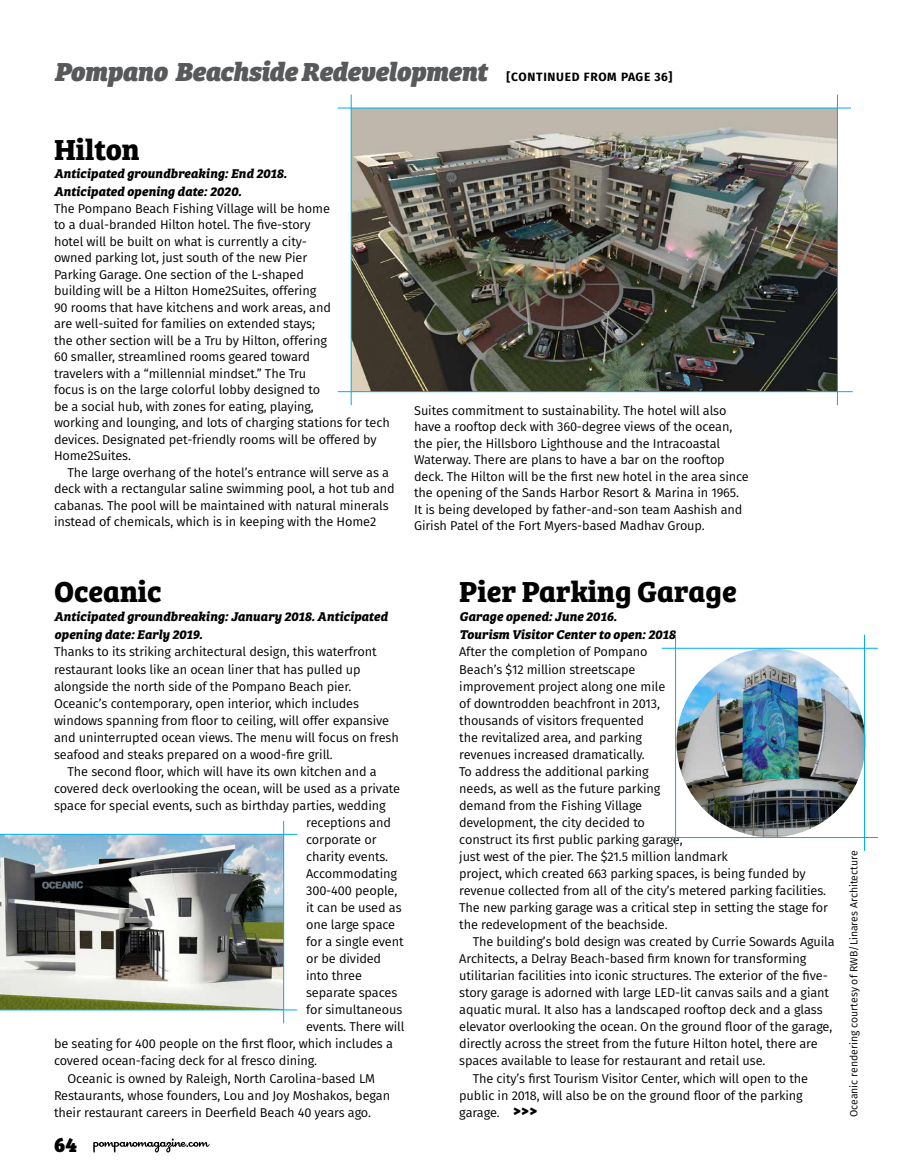
<style>
.page{position:relative;width:905px;height:1175px;background:#fff}
.page>*{position:absolute;margin:0;border:0;box-sizing:border-box;transform-origin:0 0}
.t1{font:700 30px "Bree Serif";color:#000}
.t2{font:italic 27px "Bree Serif Eb";letter-spacing:-.02em;color:#58595b}
.t3{font:21px "Bree Serif Eb";color:#000}
.t4{font:15px "Bree Serif Eb";color:#000}
.t5{font:italic 700 13.2px/18.6px "Bree Serif";color:#000}
.t6{font:12.75px/16.5px "Fira Sans";letter-spacing:-.01em;color:#000}
.t7{font:700 12px "Fira Sans";letter-spacing:.06em;color:#000}
.t8{font:10.5px "Fira Sans";color:#000}
</style>
<div class="page">
<svg style="left:93px;top:1138px;width:116px;height:14px"></svg>
<img style="left:676px;top:648px;width:189px;height:189px;border-radius:94px">
<img style="left:352px;top:109px;width:485px;height:282px">
<img style="left:0;top:835px;width:283px;height:174px">
<hr style="left:338px;top:108px;width:512px;height:1px;background:#00aeef">
<hr style="left:351px;top:94px;width:1px;height:311px;background:#00aeef">
<hr style="left:338px;top:391px;width:514px;height:1px;background:#00aeef">
<hr style="left:837px;top:94px;width:1px;height:311px;background:#00aeef">
<hr style="left:0;top:834px;width:297px;height:1px;background:#00aeef">
<hr style="left:283px;top:820px;width:1px;height:203px;background:#00aeef">
<hr style="left:0;top:1009px;width:297px;height:1px;background:#00aeef">
<hr style="left:662px;top:648px;width:216px;height:1px;background:#00aeef">
<hr style="left:662px;top:837px;width:216px;height:1px;background:#00aeef">
<hr style="left:675px;top:634px;width:1px;height:216px;background:#00aeef">
<hr style="left:864px;top:634px;width:1px;height:216px;background:#00aeef">
<p class="t2" style="left:54px;top:49px;width:435px">Pompano Beachside Redevelopment</p>
<p class="t7" style="left:506px;top:68px;width:167px">[CONTINUED FROM PAGE 36]</p>
<p class="t1" style="left:54px;top:126px;width:87px">Hilton</p>
<p class="t5" style="left:54px;top:164px;width:234px;line-height:18px">Anticipated groundbreaking: End 2018.<br>Anticipated opening date: 2020.</p>
<p class="t6" style="left:54px;top:200px;width:277px">The Pompano Beach Fishing Village will be home</p>
<p class="t6" style="left:54px;top:216px;width:258px">to a dual-branded Hilton hotel. The five-story</p>
<p class="t6" style="left:54px;top:233px;width:254px">hotel will be built on what is currently a city-</p>
<p class="t6" style="left:54px;top:249px;width:255px">owned parking lot, just south of the new Pier</p>
<p class="t6" style="left:54px;top:266px;width:251px">Parking Garage. One section of the L-shaped</p>
<p class="t6" style="left:54px;top:282px;width:264px">building will be a Hilton Home2Suites, offering</p>
<p class="t6" style="left:54px;top:299px;width:278px">90 rooms that have kitchens and work areas, and</p>
<p class="t6" style="left:54px;top:315px;width:262px">are well-suited for families on extended stays;</p>
<p class="t6" style="left:54px;top:332px;width:274px">the other section will be a Tru by Hilton, offering</p>
<p class="t6" style="left:54px;top:348px;width:257px">60 smaller, streamlined rooms geared toward</p>
<p class="t6" style="left:54px;top:365px;width:254px">travelers with a “millennial mindset.” The Tru</p>
<p class="t6" style="left:54px;top:381px;width:267px">focus is on the large colorful lobby designed to</p>
<p class="t6" style="left:54px;top:398px;width:261px">be a social hub, with zones for eating, playing,</p>
<p class="t6" style="left:54px;top:414px;width:337px">working and lounging, and lots of charging stations for tech</p>
<p class="t6" style="left:54px;top:431px;width:324px">devices. Designated pet-friendly rooms will be offered by</p>
<p class="t6" style="left:54px;top:447px;width:78px">Home2Suites.</p>
<p class="t6" style="left:68px;top:464px;width:323px">The large overhang of the hotel’s entrance will serve as a</p>
<p class="t6" style="left:54px;top:480px;width:342px">deck with a rectangular saline swimming pool, a hot tub and</p>
<p class="t6" style="left:54px;top:497px;width:336px">cabanas. The pool will be maintained with natural minerals</p>
<p class="t6" style="left:54px;top:513px;width:324px">instead of chemicals, which is in keeping with the Home2</p>
<p class="t6" style="left:414px;top:402px;width:336px">Suites commitment to sustainability. The hotel will also have a rooftop deck with 360-degree views of the ocean, the pier, the Hillsboro Lighthouse and the Intracoastal Waterway. There are plans to have a bar on the rooftop deck. The Hilton will be the first new hotel in the area since the opening of the Sands Harbor Resort &amp; Marina in 1965.<br>It is being developed by father-and-son team Aashish and Girish Patel of the Fort Myers-based Madhav Group.</p>
<p class="t1" style="left:54px;top:568px;width:109px">Oceanic</p>
<p class="t5" style="left:54px;top:606px;width:335px">Anticipated groundbreaking: January 2018. Anticipated opening date: Early 2019.</p>
<p class="t6" style="left:54px;top:643px;width:324px">Thanks to its striking architectural design, this waterfront</p>
<p class="t6" style="left:54px;top:661px;width:308px">restaurant looks like an ocean liner that has pulled up</p>
<p class="t6" style="left:54px;top:678px;width:299px">alongside the north side of the Pompano Beach pier.</p>
<p class="t6" style="left:54px;top:695px;width:306px">Oceanic’s contemporary, open interior, which includes</p>
<p class="t6" style="left:54px;top:712px;width:336px">windows spanning from floor to ceiling, will offer expansive</p>
<p class="t6" style="left:54px;top:729px;width:346px">and uninterrupted ocean views. The menu will focus on fresh</p>
<p class="t6" style="left:54px;top:746px;width:280px">seafood and steaks prepared on a wood-fire grill.</p>
<p class="t6" style="left:68px;top:763px;width:311px">The second floor, which will have its own kitchen and a</p>
<p class="t6" style="left:54px;top:780px;width:347px">covered deck overlooking the ocean, will be used as a private</p>
<p class="t6" style="left:54px;top:797px;width:333px">space for special events, such as birthday parties, wedding</p>
<p class="t6" style="left:306px;top:814px;width:86px">receptions and</p>
<p class="t6" style="left:306px;top:831px;width:72px">corporate or</p>
<p class="t6" style="left:306px;top:848px;width:84px">charity events.</p>
<p class="t6" style="left:306px;top:865px;width:92px">Accommodating</p>
<p class="t6" style="left:306px;top:882px;width:93px">300-400 people,</p>
<p class="t6" style="left:306px;top:899px;width:97px">it can be used as</p>
<p class="t6" style="left:306px;top:916px;width:91px">one large space</p>
<p class="t6" style="left:306px;top:933px;width:99px">for a single event</p>
<p class="t6" style="left:306px;top:950px;width:77px">or be divided</p>
<p class="t6" style="left:306px;top:967px;width:57px">into three</p>
<p class="t6" style="left:306px;top:984px;width:93px">separate spaces</p>
<p class="t6" style="left:306px;top:1001px;width:98px">for simultaneous</p>
<p class="t6" style="left:306px;top:1018px;width:100px">events. There will</p>
<p class="t6" style="left:54px;top:1035px;width:340px">be seating for 400 people on the first floor, which includes a</p>
<p class="t6" style="left:54px;top:1052px;width:265px">covered ocean-facing deck for al fresco dining.</p>
<p class="t6" style="left:68px;top:1069px;width:309px">Oceanic is owned by Raleigh, North Carolina-based LM</p>
<p class="t6" style="left:54px;top:1086px;width:338px">Restaurants, whose founders, Lou and Joy Moshakos, began</p>
<p class="t6" style="left:54px;top:1103px;width:318px">their restaurant careers in Deerfield Beach 40 years ago.</p>
<p class="t4" style="left:513px;top:1099px;width:26px">&gt;&gt;&gt;</p>
<p class="t1" style="left:459px;top:568px;width:279px">Pier Parking Garage</p>
<p class="t5" style="left:459px;top:606px;width:218px">Garage opened: June 2016.<br>Tourism Visitor Center to open: 2018</p>
<p class="t6" style="left:459px;top:643px;width:190px">After the completion of Pompano</p>
<p class="t6" style="left:459px;top:661px;width:178px">Beach’s $12 million streetscape</p>
<p class="t6" style="left:459px;top:678px;width:207px">improvement project along one mile</p>
<p class="t6" style="left:459px;top:695px;width:202px">of downtrodden beachfront in 2013,</p>
<p class="t6" style="left:459px;top:712px;width:186px">thousands of visitors frequented</p>
<p class="t6" style="left:459px;top:729px;width:184px">the revitalized area, and parking</p>
<p class="t6" style="left:459px;top:746px;width:187px">revenues increased dramatically.</p>
<p class="t6" style="left:459px;top:763px;width:191px">To address the additional parking</p>
<p class="t6" style="left:459px;top:780px;width:203px">needs, as well as the future parking</p>
<p class="t6" style="left:459px;top:797px;width:184px">demand from the Fishing Village</p>
<p class="t6" style="left:459px;top:814px;width:187px">development, the city decided to</p>
<p class="t6" style="left:459px;top:831px;width:225px">construct its first public parking garage,</p>
<p class="t6" style="left:459px;top:848px;width:270px">just west of the pier. The $21.5 million landmark</p>
<p class="t6" style="left:459px;top:865px;width:348px">project, which created 663 parking spaces, is being funded by</p>
<p class="t6" style="left:459px;top:882px;width:368px">revenue collected from all of the city’s metered parking facilities.</p>
<p class="t6" style="left:459px;top:899px;width:370px">The new parking garage was a critical step in setting the stage for</p>
<p class="t6" style="left:459px;top:916px;width:210px">the redevelopment of the beachside.</p>
<p class="t6" style="left:473px;top:933px;width:363px">The building’s bold design was created by Currie Sowards Aguila</p>
<p class="t6" style="left:459px;top:950px;width:348px">Architects, a Delray Beach-based firm known for transforming</p>
<p class="t6" style="left:459px;top:967px;width:370px">utilitarian facilities into iconic structures. The exterior of the five-</p>
<p class="t6" style="left:459px;top:984px;width:371px">story garage is adorned with large LED-lit canvas sails and a giant</p>
<p class="t6" style="left:459px;top:1001px;width:365px">aquatic mural. It also has a landscaped rooftop deck and a glass</p>
<p class="t6" style="left:459px;top:1018px;width:375px">elevator overlooking the ocean. On the ground floor of the garage,</p>
<p class="t6" style="left:459px;top:1035px;width:360px">directly across the street from the future Hilton hotel, there are</p>
<p class="t6" style="left:459px;top:1052px;width:308px">spaces available to lease for restaurant and retail use.</p>
<p class="t6" style="left:473px;top:1069px;width:337px">The city’s first Tourism Visitor Center, which will open to the</p>
<p class="t6" style="left:459px;top:1086px;width:345px">public in 2018, will also be on the ground floor of the parking</p>
<p class="t6" style="left:459px;top:1103px;width:42px">garage.</p>
<p class="t3" style="left:54px;top:1128px;width:24px">64</p>
<p class="t8" style="left:846px;top:1117px;width:269px;rotate:-90deg">Oceanic rendering courtesy of RWB/Linares Architecture</p>
</div>
